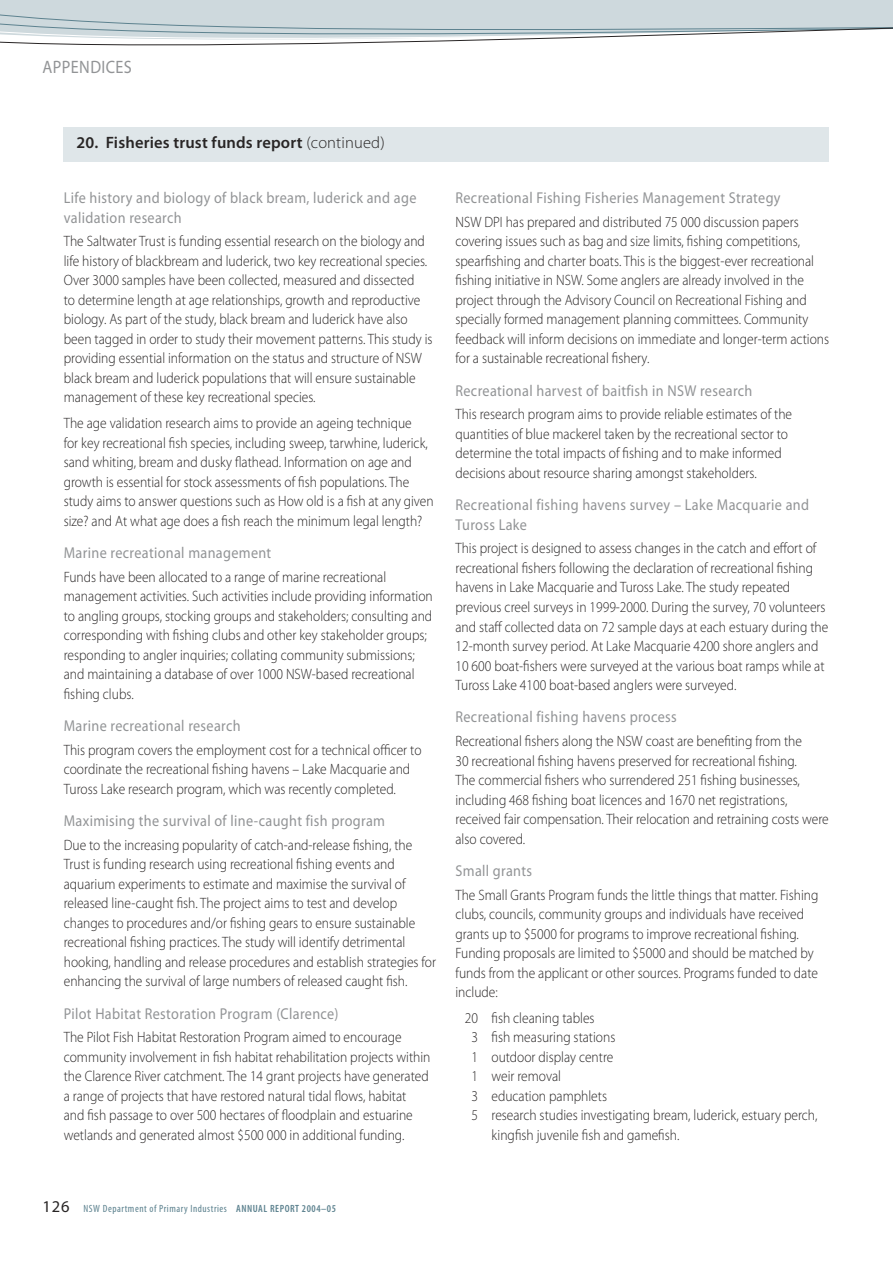
<style>
.page{position:relative;width:893px;height:1263px;background:#fff}
.page>*{position:absolute;margin:0;border:0;box-sizing:border-box;transform-origin:0 0}
.t1{font:18px "Myriad Pro";letter-spacing:.025em;color:#929496;scale:.9 1}
.t2{font:600 16.5px "Myriad Pro";letter-spacing:.01em;color:#282525}
.t3{font:16.5px "Myriad Pro";color:#282525}
.t4{font:15.75px/19.5px "Myriad Pro";letter-spacing:.025em;color:#929496;scale:.9 1}
.t5{font:300 15px/19.5px "Myriad Pro";color:#282525;scale:.9 1}
.t6{font:condensed 10.5px "Myriad Pro";letter-spacing:.05em;color:#5d828f}
.s1{font-weight:300}
.s2{font-weight:600}
</style>
<div class="page">
<svg style="left:0;top:0;width:892px;height:46px"></svg>
<svg style="left:892px;top:0;width:1px;height:29px"></svg>
<div style="left:64px;top:128px;width:765px;height:34px;background:#dfe6e9"></div>
<p class="t1" style="left:43px;top:57px;width:101px">APPENDICES</p>
<p class="t2" style="left:77px;top:134px;width:310px">20. Fisheries trust funds report <span class="s1">(continued)</span></p>
<p class="t4" style="left:64px;top:188px;width:393px">Life history and biology of black bream, luderick and age validation research</p>
<p class="t5" style="left:64px;top:232px;width:411px">The Saltwater Trust is funding essential research on the biology and life history of blackbream and luderick, two key recreational species.<br>Over 3000 samples have been collected, measured and dissected<br>to determine length at age relationships, growth and reproductive biology. As part of the study, black bream and luderick have also been tagged in order to study their movement patterns. This study is providing essential information on the status and structure of NSW black bream and luderick populations that will ensure sustainable management of these key recreational species.</p>
<p class="t5" style="left:64px;top:414px;width:413px">The age validation research aims to provide an ageing technique<br>for key recreational fish species, including sweep, tarwhine, luderick, sand whiting, bream and dusky flathead. Information on age and growth is essential for stock assessments of fish populations. The study aims to answer questions such as How old is a fish at any given size? and At what age does a fish reach the minimum legal length?</p>
<p class="t4" style="left:64px;top:543px;width:232px">Marine recreational management</p>
<p class="t5" style="left:64px;top:567px;width:411px">Funds have been allocated to a range of marine recreational management activities. Such activities include providing information to angling groups, stocking groups and stakeholders; consulting and corresponding with fishing clubs and other key stakeholder groups; responding to angler inquiries; collating community submissions; and maintaining a database of over 1000 NSW-based recreational fishing clubs.</p>
<p class="t4" style="left:64px;top:716px;width:198px">Marine recreational research</p>
<p class="t5" style="left:64px;top:740px;width:399px">This program covers the employment cost for a technical officer to coordinate the recreational fishing havens – Lake Macquarie and<br>Tuross Lake research program, which was recently completed.</p>
<p class="t4" style="left:64px;top:811px;width:358px">Maximising the survival of line-caught fish program</p>
<p class="t5" style="left:64px;top:835px;width:415px">Due to the increasing popularity of catch-and-release fishing, the Trust is funding research using recreational fishing events and aquarium experiments to estimate and maximise the survival of released line-caught fish. The project aims to test and develop changes to procedures and/or fishing gears to ensure sustainable recreational fishing practices. The study will identify detrimental hooking, handling and release procedures and establish strategies for enhancing the survival of large numbers of released caught fish.</p>
<p class="t4" style="left:64px;top:1004px;width:307px">Pilot Habitat Restoration Program (Clarence)</p>
<p class="t5" style="left:64px;top:1028px;width:409px">The Pilot Fish Habitat Restoration Program aimed to encourage community involvement in fish habitat rehabilitation projects within the Clarence River catchment. The 14 grant projects have generated a range of projects that have restored natural tidal flows, habitat and fish passage to over 500 hectares of floodplain and estuarine wetlands and generated almost $500 000 in additional funding.</p>
<p class="t4" style="left:455px;top:188px;width:363px">Recreational Fishing Fisheries Management Strategy</p>
<p class="t5" style="left:455px;top:212px;width:417px">NSW DPI has prepared and distributed 75 000 discussion papers covering issues such as bag and size limits, fishing competitions, spearfishing and charter boats. This is the biggest-ever recreational fishing initiative in NSW. Some anglers are already involved in the project through the Advisory Council on Recreational Fishing and specially formed management planning committees. Community feedback will inform decisions on immediate and longer-term actions for a sustainable recreational fishery.</p>
<p class="t4" style="left:455px;top:381px;width:331px">Recreational harvest of baitfish in NSW research</p>
<p class="t5" style="left:455px;top:405px;width:376px">This research program aims to provide reliable estimates of the quantities of blue mackerel taken by the recreational sector to determine the total impacts of fishing and to make informed decisions about resource sharing amongst stakeholders.</p>
<p class="t4" style="left:455px;top:495px;width:394px">Recreational fishing havens survey – Lake Macquarie and<br>Tuross Lake</p>
<p class="t5" style="left:455px;top:539px;width:416px">This project is designed to assess changes in the catch and effort of recreational fishers following the declaration of recreational fishing havens in Lake Macquarie and Tuross Lake. The study repeated previous creel surveys in 1999-2000. During the survey, 70 volunteers and staff collected data on 72 sample days at each estuary during the 12-month survey period. At Lake Macquarie 4200 shore anglers and 10 600 boat-fishers were surveyed at the various boat ramps while at Tuross Lake 4100 boat-based anglers were surveyed.</p>
<p class="t4" style="left:455px;top:707px;width:247px">Recreational fishing havens process</p>
<p class="t5" style="left:455px;top:731px;width:416px">Recreational fishers along the NSW coast are benefiting from the<br>30 recreational fishing havens preserved for recreational fishing.<br>The commercial fishers who surrendered 251 fishing businesses, including 468 fishing boat licences and 1670 net registrations, received fair compensation. Their relocation and retraining costs were also covered.</p>
<p class="t4" style="left:455px;top:861px;width:87px">Small grants</p>
<p class="t5" style="left:455px;top:885px;width:405px">The Small Grants Program funds the little things that matter. Fishing clubs, councils, community groups and individuals have received grants up to $5000 for programs to improve recreational fishing.<br>Funding proposals are limited to $5000 and should be matched by funds from the applicant or other sources. Programs funded to date include:</p>
<p class="t5" style="left:465px;top:1008px;width:146px">20 fish cleaning tables</p>
<p class="t5" style="left:471px;top:1028px;width:162px">3 fish measuring stations</p>
<p class="t5" style="left:471px;top:1047px;width:159px">1 outdoor display centre</p>
<p class="t5" style="left:471px;top:1067px;width:101px">1 weir removal</p>
<p class="t5" style="left:471px;top:1086px;width:152px">3 education pamphlets</p>
<p class="t5" style="left:471px;top:1106px;width:386px">5 research studies investigating bream, luderick, estuary perch,</p>
<p class="t5" style="left:491px;top:1125px;width:210px">kingfish juvenile fish and gamefish.</p>
<p class="t3" style="left:43px;top:1197px;width:29px">126</p>
<p class="t6" style="left:83px;top:1202px;width:254px">NSW Department of Primary Industries <span class="s2">ANNUAL REPORT 2004–05</span></p>
</div>
